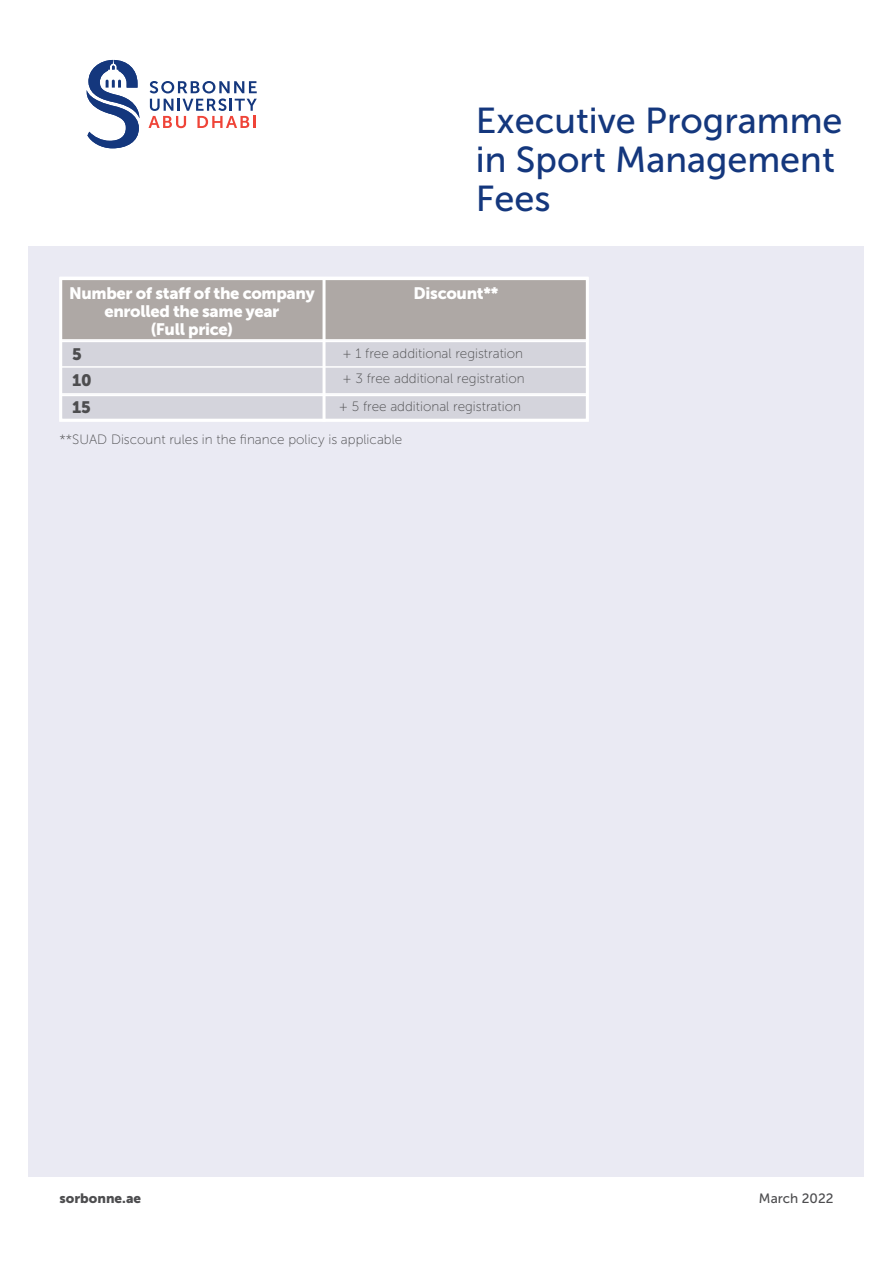
<style>
.page{position:relative;width:893px;height:1263px;background:#fff}
.page>*{position:absolute;margin:0;border:0;box-sizing:border-box;transform-origin:0 0}
.t1{font:36px/39px "Museo Sans 500";color:#14377d}
.t2{font:16.5px/18px "Museo Sans 900";letter-spacing:-.02em;color:#fff;text-align:center}
.t3{font:16.5px "Museo Sans 900";color:#4d4d4f}
.t4{font:13.5px "Museo Sans 100";color:#4d4d4f}
.t5{font:13.5px "Museo Sans 900";color:#4d4d4f}
.t6{font:13.5px "Museo Sans 500";color:#4d4d4f}
</style>
<div class="page">
<div style="left:29px;top:247px;width:835px;height:930px;background:#eaeaf3"></div>
<svg style="left:86px;top:60px;width:54px;height:88px"></svg>
<svg style="left:149px;top:81px;width:108px;height:47px"></svg>
<div style="left:60px;top:354px;width:528px;height:41px;background:#d4d4dc;border:2px solid #fff"></div>
<div style="left:60px;top:277px;width:528px;height:64px;background:#aea8a5;border:2px solid #fff"></div>
<div style="left:60px;top:341px;width:528px;height:27px;background:#d4d4dc;border:2px solid #fff"></div>
<div style="left:60px;top:395px;width:528px;height:27px;background:#d4d4dc;border:2px solid #fff"></div>
<hr style="left:323px;top:277px;width:3px;height:145px;background:#fff">
<div style="left:59px;top:277px;width:530px;height:145px;border:3px solid #fff"></div>
<h1 class="t1" style="left:476px;top:101px;width:368px">Executive Programme in Sport Management<br>Fees</h1>
<p class="t2" style="left:69px;top:284px;width:247px">Number of staff of the company enrolled the same year<br>(Full price)</p>
<p class="t2" style="left:414px;top:284px;width:86px">Discount**</p>
<p class="t3" style="left:72px;top:370px;width:21px">10</p>
<p class="t4" style="left:343px;top:371px;width:184px">+ 3 free additional registration</p>
<p class="t3" style="left:72px;top:345px;width:11px">5</p>
<p class="t4" style="left:343px;top:346px;width:182px">+ 1 free additional registration</p>
<p class="t3" style="left:72px;top:398px;width:20px">15</p>
<p class="t4" style="left:339px;top:399px;width:184px">+ 5 free additional registration</p>
<p class="t4" style="left:60px;top:432px;width:344px">**SUAD Discount rules in the finance policy is applicable</p>
<p class="t5" style="left:60px;top:1191px;width:83px">sorbonne.ae</p>
<p class="t6" style="left:759px;top:1191px;width:76px">March 2022</p>
</div>
